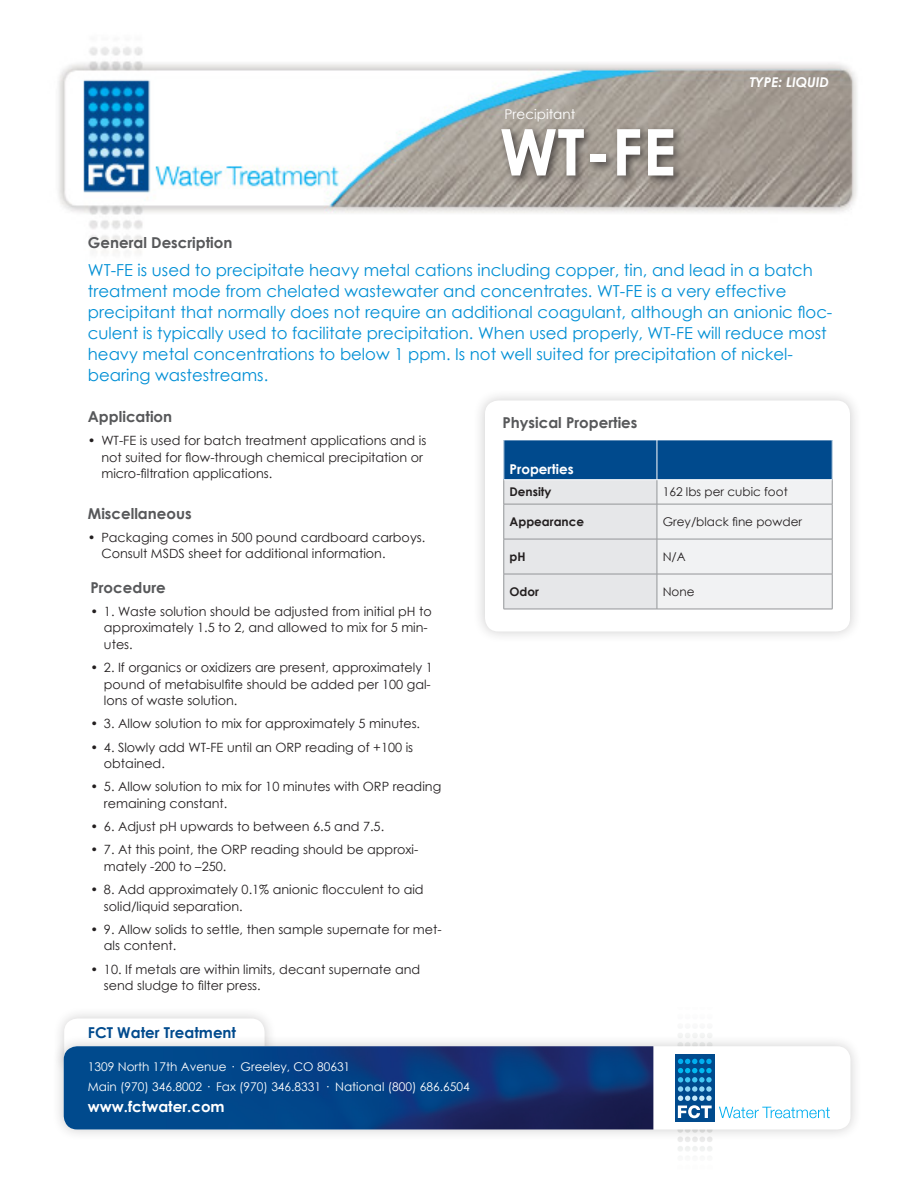
<style>
.page{position:relative;width:918px;height:1188px;background:#fff}
.page>*{position:absolute;margin:0;border:0;box-sizing:border-box;transform-origin:0 0}
.t1{font:700 64.5px "Century Gothic";color:#fff}
.CWT_intro_P{font:16.5px/21px "Century Gothic";color:#008fd5}
.CWT_Subheads{font:700 15px "Century Gothic";color:#57585a}
.t2{font:700 15px "Century Gothic";color:#004a8d}
.t3{font:700 15px "Century Gothic";color:#fff}
.t4{font:13.5px "Century Gothic";color:#fff}
.Type{font:italic 700 13.5px "Century Gothic";color:#fff}
.table_headers{font:700 13.5px "Century Gothic";color:#fff}
.t5{font:12.75px/16.5px "Century Gothic";color:#231f20}
.t6{font:12px/20.4px "Century Gothic";color:#fff}
.table_right_column{font:12px "Century Gothic";color:#231f20}
.table_left_column{font:700 12px "Century Gothic";color:#231f20}
</style>
<div class="page">
<div style="left:52px;top:1006px;width:225px;height:70px;background:#231f20;opacity:.22"></div>
<svg style="left:64px;top:1018px;width:201px;height:16px"></svg>
<div style="left:51px;top:1034px;width:811px;height:108px;background:#231f20;opacity:.22"></div>
<div style="left:64px;top:1046px;width:787px;height:84px;background:#fff;border-radius:14px"></div>
<img style="left:64px;top:1046px;width:589px;height:84px">
<div style="left:675px;top:1054px;width:40px;height:68px;background:#004a8d"></div>
<svg style="left:719px;top:1107px;width:111px;height:11px"></svg>
<svg style="left:678px;top:1059px;width:34px;height:59px"></svg>
<img style="left:58px;top:47px;width:799px;height:206px">
<div style="left:473px;top:388px;width:389px;height:256px;background:#231f20;opacity:.22"></div>
<div style="left:485px;top:400px;width:365px;height:232px;background:#fff;border-radius:14px"></div>
<div style="left:497px;top:125px;width:187px;height:62px;background:#231f20;opacity:.75"></div>
<div style="left:504px;top:440px;width:153px;height:40px;background:#004a8d"></div>
<div style="left:657px;top:440px;width:175px;height:40px;background:#004a8d"></div>
<svg style="left:504px;top:480px;width:329px;height:129px"></svg>
<hr style="left:504px;top:504px;width:153px;height:1px;background:#939598">
<hr style="left:504px;top:504px;width:1px;height:35px;background:#939598">
<hr style="left:657px;top:504px;width:175px;height:1px;background:#939598">
<hr style="left:657px;top:504px;width:1px;height:35px;background:#939598">
<hr style="left:832px;top:504px;width:1px;height:35px;background:#939598">
<hr style="left:504px;top:539px;width:153px;height:1px;background:#939598">
<hr style="left:504px;top:539px;width:1px;height:35px;background:#939598">
<hr style="left:657px;top:539px;width:175px;height:1px;background:#939598">
<hr style="left:657px;top:539px;width:1px;height:35px;background:#939598">
<hr style="left:832px;top:539px;width:1px;height:35px;background:#939598">
<hr style="left:504px;top:574px;width:153px;height:1px;background:#939598">
<hr style="left:504px;top:574px;width:1px;height:35px;background:#939598">
<hr style="left:657px;top:574px;width:175px;height:1px;background:#939598">
<hr style="left:657px;top:574px;width:1px;height:35px;background:#939598">
<hr style="left:832px;top:574px;width:1px;height:35px;background:#939598">
<hr style="left:504px;top:609px;width:153px;height:1px;background:#939598">
<hr style="left:657px;top:609px;width:175px;height:1px;background:#939598">
<hr style="left:504px;top:440px;width:153px;height:1px;background:#fff">
<hr style="left:504px;top:440px;width:1px;height:40px;background:#fff">
<hr style="left:657px;top:440px;width:175px;height:1px;background:#fff">
<hr style="left:657px;top:440px;width:1px;height:40px;background:#fff">
<hr style="left:504px;top:479px;width:153px;height:1px;background:#fff">
<hr style="left:657px;top:479px;width:175px;height:1px;background:#fff">
<p class="t4" style="left:505px;top:105px;width:72px">Precipitant</p>
<p class="t1" style="left:500px;top:103px;width:178px">WT-FE</p>
<p class="Type" style="left:750px;top:72px;width:81px">TYPE: LIQUID</p>
<p class="CWT_Subheads" style="left:88px;top:231px;width:146px">General Description</p>
<p class="CWT_intro_P" style="left:88px;top:259px;width:746px">WT-FE is used to precipitate heavy metal cations including copper, tin, and lead in a batch treatment mode from chelated wastewater and concentrates. WT-FE is a very effective precipitant that normally does not require an additional coagulant, although an anionic floc&shy;culent is typically used to facilitate precipitation. When used properly, WT-FE will reduce most heavy metal concentrations to below 1 ppm. Is not well suited for precipitation of nickel&shy;bearing wastestreams.</p>
<p class="CWT_Subheads" style="left:88px;top:405px;width:86px">Application</p>
<p class="t5" style="left:101px;top:432px;width:326px;text-indent:-14px">• WT-FE is used for batch treatment applications and is not suited for flow-through chemical precipitation or micro-filtration applications.</p>
<p class="CWT_Subheads" style="left:88px;top:502px;width:105px">Miscellaneous</p>
<p class="t5" style="left:101px;top:529px;width:325px;text-indent:-14px">• Packaging comes in 500 pound cardboard carboys.<br>Consult MSDS sheet for additional information.</p>
<p class="CWT_Subheads" style="left:502px;top:411px;width:136px">Physical Properties</p>
<p class="table_headers" style="left:510px;top:459px;width:66px">Properties</p>
<p class="table_left_column" style="left:510px;top:483px;width:43px">Density</p>
<p class="table_right_column" style="left:663px;top:484px;width:127px">162 lbs per cubic foot</p>
<p class="table_left_column" style="left:510px;top:513px;width:76px">Appearance</p>
<p class="table_right_column" style="left:663px;top:513px;width:141px">Grey/black fine powder</p>
<p class="table_left_column" style="left:510px;top:548px;width:18px">pH</p>
<p class="table_right_column" style="left:663px;top:548px;width:25px">N/A</p>
<p class="CWT_Subheads" style="left:90px;top:576px;width:77px">Procedure</p>
<p class="table_left_column" style="left:510px;top:583px;width:31px">Odor</p>
<p class="table_right_column" style="left:663px;top:583px;width:33px">None</p>
<p class="t5" style="left:104px;top:603px;width:329px;text-indent:-14px">• 1. Waste solution should be adjusted from initial pH to approximately 1.5 to 2, and allowed to mix for 5 min&shy;utes.</p>
<p class="t5" style="left:104px;top:659px;width:330px;text-indent:-14px">• 2. If organics or oxidizers are present, approximately 1 pound of metabisulfite should be added per 100 gal&shy;lons of waste solution.</p>
<p class="t5" style="left:90px;top:715px;width:331px">• 3. Allow solution to mix for approximately 5 minutes.</p>
<p class="t5" style="left:104px;top:738px;width:311px;text-indent:-14px">• 4. Slowly add WT-FE until an ORP reading of +100 is obtained.</p>
<p class="t5" style="left:104px;top:778px;width:339px;text-indent:-14px">• 5. Allow solution to mix for 10 minutes with ORP reading remaining constant.</p>
<p class="t5" style="left:90px;top:818px;width:295px">• 6. Adjust pH upwards to between 6.5 and 7.5.</p>
<p class="t5" style="left:104px;top:841px;width:316px;text-indent:-14px">• 7. At this point, the ORP reading should be approxi&shy;mately -200 to –250.</p>
<p class="t5" style="left:104px;top:881px;width:321px;text-indent:-14px">• 8. Add approximately 0.1% anionic flocculent to aid solid/liquid separation.</p>
<p class="t5" style="left:104px;top:921px;width:339px;text-indent:-14px">• 9. Allow solids to settle, then sample supernate for met&shy;als content.</p>
<p class="t5" style="left:104px;top:960px;width:318px;text-indent:-14px">• 10. If metals are within limits, decant supernate and send sludge to filter press.</p>
<p class="t2" style="left:88px;top:1021px;width:150px">FCT Water Treatment</p>
<p class="t6" style="left:88px;top:1056px;width:383px">1309 North 17th Avenue · Greeley, CO 80631<br>Main (970) 346.8002 · Fax (970) 346.8331 · National (800) 686.6504</p>
<p class="t3" style="left:88px;top:1096px;width:138px">www.fctwater.com</p>
</div>
